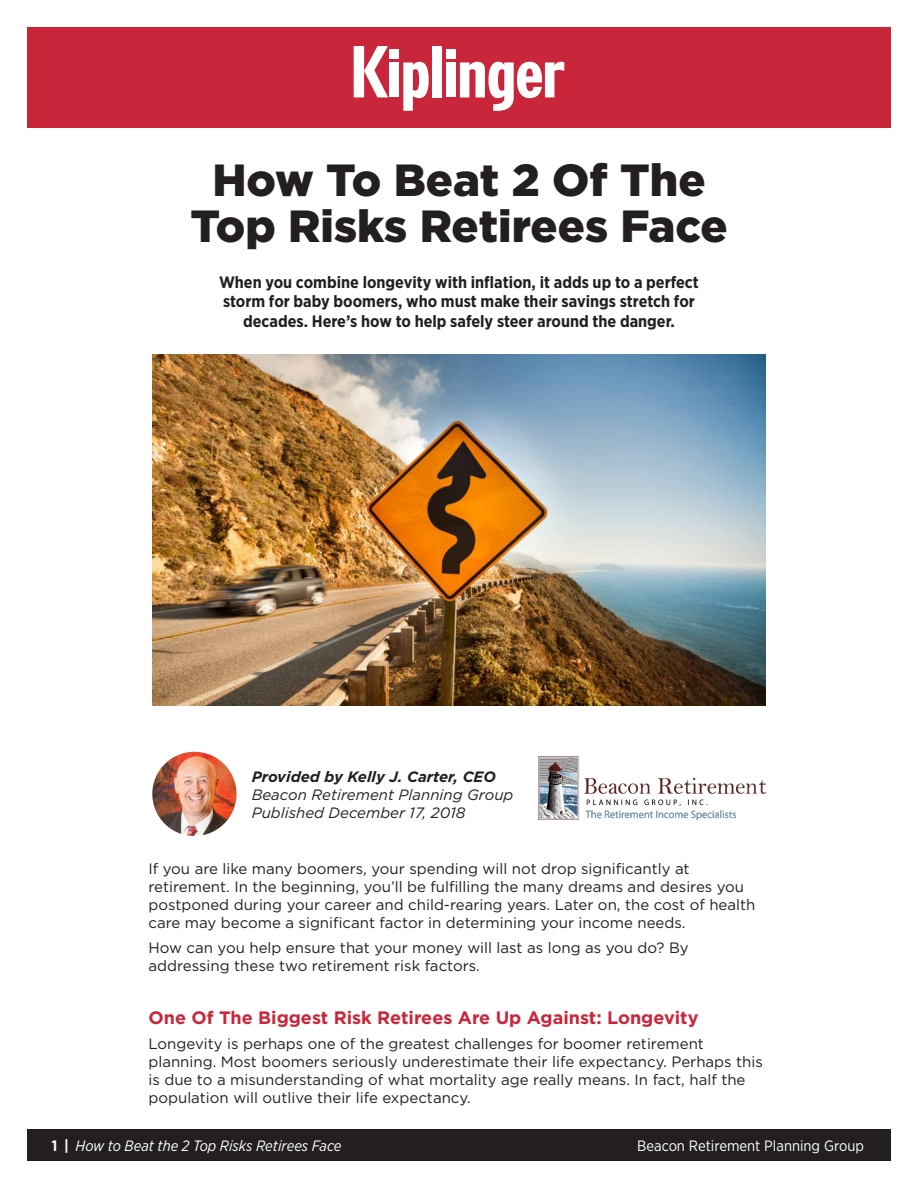
<style>
.page{position:relative;width:918px;height:1188px;background:#fff}
.page>*{position:absolute;margin:0;border:0;box-sizing:border-box;transform-origin:0 0}
.t1{font:900 45px/46.5px "Gotham";color:#231f20;text-align:center}
.t2{font:700 18px "Gotham";color:#c9263b}
.t3{font:700 16.5px/19.8px "Gotham Narrow";color:#231f20;text-align:center}
.t4{font:15px/18px "Gotham";color:#231f20}
.t5{font:italic 15px "Gotham";color:#231f20}
.t6{font:italic 15px "Gotham Narrow";color:#fff}
.t7{font:15px "Gotham Narrow";color:#fff}
.t8{font:italic 700 15px "Gotham";color:#231f20}
.s1{font-weight:700;font-style:normal}
</style>
<div class="page">
<div style="left:27px;top:27px;width:864px;height:101px;background:#c9263b"></div>
<div style="left:27px;top:1129px;width:864px;height:32px;background:#231f20"></div>
<img style="left:152px;top:752px;width:85px;height:84px;border-radius:42px">
<img style="left:152px;top:355px;width:614px;height:351px">
<img style="left:538px;top:756px;width:228px;height:63px">
<svg style="left:354px;top:46px;width:34px;height:51px"></svg>
<div style="left:390px;top:63px;width:9px;height:34px;background:#fff"></div>
<svg style="left:403px;top:62px;width:26px;height:49px"></svg>
<div style="left:432px;top:46px;width:10px;height:51px;background:#fff"></div>
<div style="left:446px;top:63px;width:10px;height:34px;background:#fff"></div>
<svg style="left:460px;top:62px;width:104px;height:49px"></svg>
<div style="left:390px;top:49px;width:9px;height:9px;background:#fff"></div>
<div style="left:446px;top:49px;width:10px;height:9px;background:#fff"></div>
<p class="t1" style="left:190px;top:156px;width:539px">How To Beat 2 Of The<br>Top Risks Retirees Face</p>
<p class="t3" style="left:219px;top:272px;width:481px">When you combine longevity with inflation, it adds up to a perfect storm for baby boomers, who must make their savings stretch for decades. Here’s how to help safely steer around the danger.</p>
<p class="t8" style="left:252px;top:767px;width:246px">Provided by Kelly J. Carter, CEO</p>
<p class="t5" style="left:252px;top:785px;width:263px">Beacon Retirement Planning Group</p>
<p class="t5" style="left:252px;top:803px;width:215px">Published December 17, 2018</p>
<p class="t4" style="left:148px;top:859px;width:608px">If you are like many boomers, your spending will not drop significantly at retirement. In the beginning, you’ll be fulfilling the many dreams and desires you postponed during your career and child-rearing years. Later on, the cost of health care may become a significant factor in determining your income needs.</p>
<p class="t4" style="left:148px;top:938px;width:542px">How can you help ensure that your money will last as long as you do? By addressing these two retirement risk factors.</p>
<p class="t2" style="left:148px;top:1005px;width:552px">One Of The Biggest Risk Retirees Are Up Against: Longevity</p>
<p class="t4" style="left:148px;top:1034px;width:616px">Longevity is perhaps one of the greatest challenges for boomer retirement planning. Most boomers seriously underestimate their life expectancy. Perhaps this is due to a misunderstanding of what mortality age really means. In fact, half the population will outlive their life expectancy.</p>
<p class="t6" style="left:52px;top:1137px;width:291px"><span class="s1">1 |</span> How to Beat the 2 Top Risks Retirees Face</p>
<p class="t7" style="left:637px;top:1137px;width:228px">Beacon Retirement Planning Group</p>
</div>
